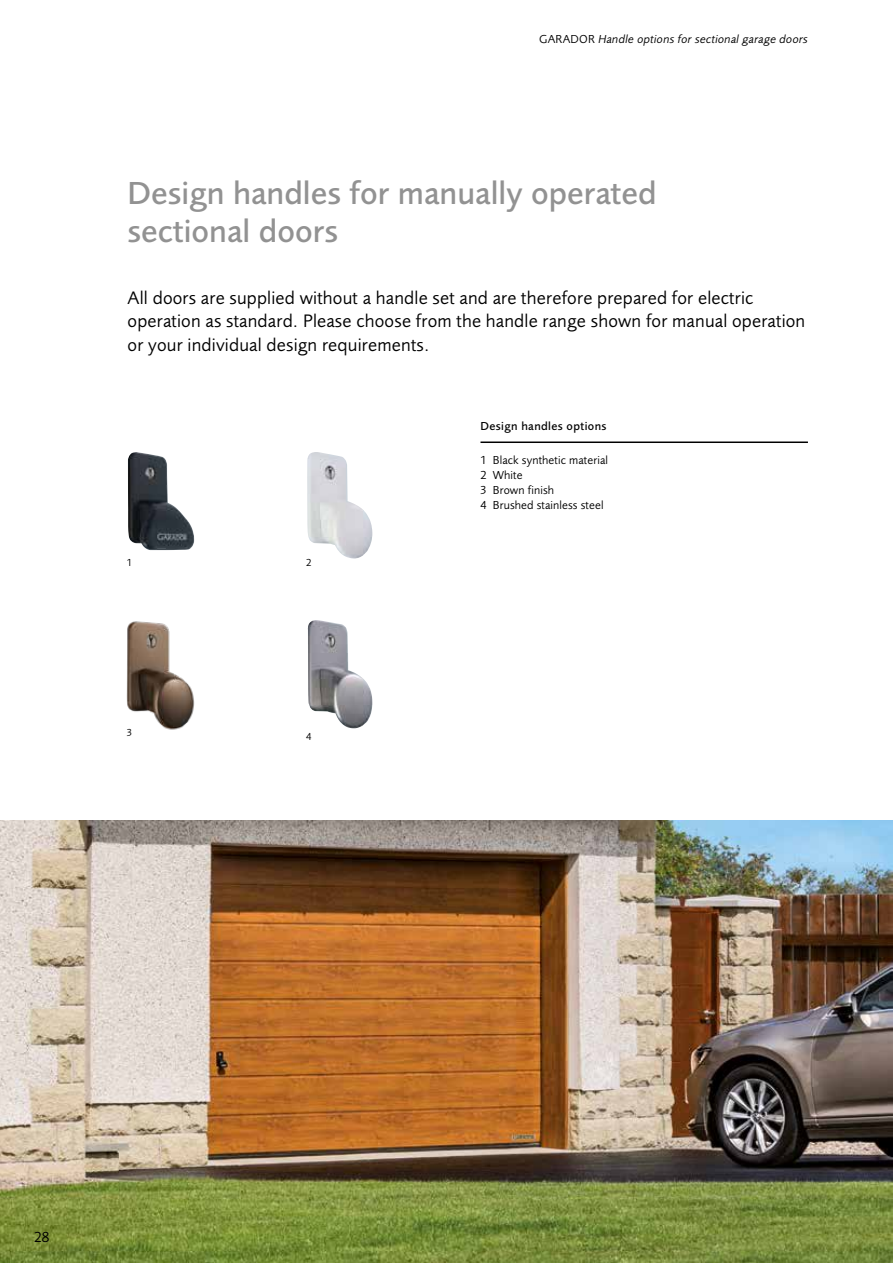
<style>
.page{position:relative;width:893px;height:1263px;background:#fff}
.page>*{position:absolute;margin:0;border:0;box-sizing:border-box;transform-origin:0 0}
.t1{font:500 33px/38.2px "Foundry Sans";color:#929292}
.t2{font:18.75px/23.4px "Foundry Sans";letter-spacing:.01em;color:#000}
.t3{font:15px "Foundry Sans";color:#000}
.t4{font:12px/15px "Foundry Sans";letter-spacing:.01em;color:#000}
.t5{font:italic 12px "Foundry Sans";letter-spacing:.02em;color:#000}
.t6{font:500 12px "Foundry Sans";letter-spacing:.03em;color:#000}
.t7{font:10.5px "Foundry Sans";color:#000}
.s1{font-style:normal}
</style>
<div class="page">
<img style="left:126px;top:621px;width:69px;height:109px">
<img style="left:307px;top:620px;width:65px;height:108px">
<hr style="left:480px;top:441px;width:328px;height:2px;background:#000">
<img style="left:128px;top:452px;width:66px;height:98px">
<img style="left:307px;top:452px;width:65px;height:107px">
<img style="left:0;top:821px;width:893px;height:442px">
<p class="t5" style="left:539px;top:32px;width:270px"><span class="s1">GARADOR</span> Handle options for sectional garage doors</p>
<h1 class="t1" style="left:128px;top:174px;width:531px">Design handles for manually operated sectional doors</h1>
<p class="t2" style="left:128px;top:286px;width:679px">All doors are supplied without a handle set and are therefore prepared for electric operation as standard. Please choose from the handle range shown for manual operation or your individual design requirements.</p>
<p class="t7" style="left:127px;top:556px;width:7px">1</p>
<p class="t7" style="left:306px;top:556px;width:7px">2</p>
<p class="t7" style="left:127px;top:726px;width:7px">3</p>
<p class="t7" style="left:306px;top:730px;width:7px">4</p>
<p class="t6" style="left:480px;top:418px;width:127px">Design handles options</p>
<p class="t4" style="left:480px;top:452px;width:129px">1 Black synthetic material<br>2 White<br>3 Brown finish<br>4 Brushed stainless steel</p>
<p class="t3" style="left:34px;top:1228px;width:17px">28</p>
</div>
